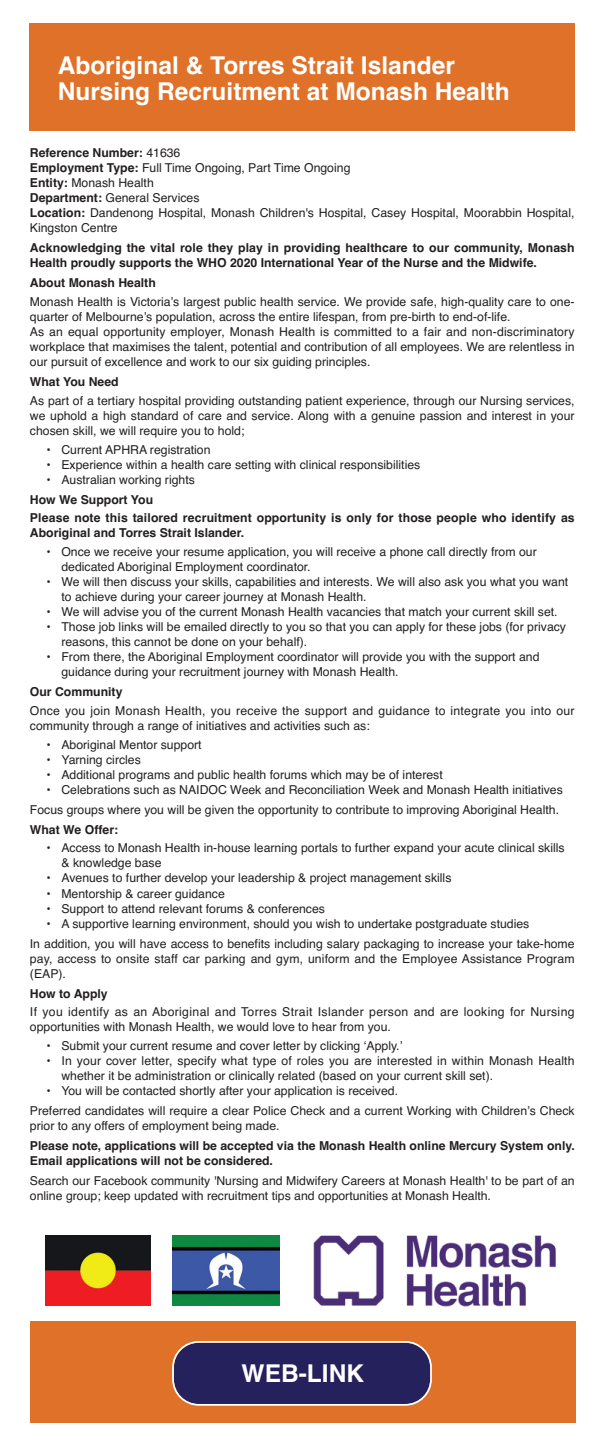
<style>
.page{position:relative;width:607px;height:1453px;background:#fff}
.page>*{position:absolute;margin:0;border:0;box-sizing:border-box;transform-origin:0 0}
.t1{font:700 24.5px/26.2px "Helvetica";color:#fff}
.t2{font:12.25px/15px "Helvetica";color:#231f20}
.t3{font:700 12.25px/15px "Helvetica";color:#231f20}
.t4{font:12.25px/15px "Helvetica";letter-spacing:.03em;color:#231f20}
.t5{font:12.25px/15px "Helvetica";letter-spacing:.02em;color:#231f20}
.s1{font-weight:700}
</style>
<div class="page">
<img style="left:313px;top:1235px;width:243px;height:72px">
<div style="left:30px;top:1321px;width:546px;height:101px;background:#df7128"></div>
<svg style="left:172px;top:1341px;width:260px;height:64px"></svg>
<div style="left:29px;top:24px;width:546px;height:107px;background:#df7128"></div>
<img style="left:45px;top:1235px;width:106px;height:70px">
<img style="left:173px;top:1235px;width:106px;height:70px">
<h1 class="t1" style="left:58px;top:55px;width:453px">Aboriginal &amp; Torres Strait Islander<br>Nursing Recruitment at Monash Health</h1>
<p class="t2" style="left:30px;top:146px;width:546px"><span class="s1">Reference Number:</span> 41636<br><span class="s1">Employment Type:</span> Full Time Ongoing, Part Time Ongoing<br><span class="s1">Entity:</span> Monash Health<br><span class="s1">Department:</span> General Services<br><span class="s1">Location:</span> Dandenong Hospital, Monash Children's Hospital, Casey Hospital, Moorabbin Hospital, Kingston Centre</p>
<p class="t3" style="left:30px;top:242px;width:546px">Acknowledging the vital role they play in providing healthcare to our community, Monash<br>Health proudly supports the WHO 2020 International Year of the Nurse and the Midwife.</p>
<p class="t3" style="left:30px;top:277px;width:127px">About Monash Health</p>
<p class="t2" style="left:30px;top:295px;width:546px">Monash Health is Victoria’s largest public health service. We provide safe, high-quality care to one&shy;quarter of Melbourne’s population, across the entire lifespan, from pre-birth to end-of-life.<br>As an equal opportunity employer, Monash Health is committed to a fair and non-discriminatory workplace that maximises the talent, potential and contribution of all employees. We are relentless in our pursuit of excellence and work to our six guiding principles.</p>
<p class="t3" style="left:30px;top:375px;width:90px">What You Need</p>
<p class="t2" style="left:30px;top:394px;width:546px;text-align:justify">As part of a tertiary hospital providing outstanding patient experience, through our Nursing services, we uphold a high standard of care and service. Along with a genuine passion and interest in your chosen skill, we will require you to hold;</p>
<p class="t2" style="left:47px;top:443px;width:165px">• Current APHRA registration</p>
<p class="t2" style="left:47px;top:458px;width:375px">• Experience within a health care setting with clinical responsibilities</p>
<p class="t2" style="left:47px;top:473px;width:150px">• Australian working rights</p>
<p class="t3" style="left:30px;top:491px;width:546px;line-height:18.6px">How We Support You<br>Please note this tailored recruitment opportunity is only for those people who identify as</p>
<p class="t3" style="left:30px;top:526px;width:216px">Aboriginal and Torres Strait Islander.</p>
<p class="t2" style="left:61px;top:545px;width:477px;text-indent:-15px">• Once we receive your resume application, you will receive a phone call directly from our dedicated Aboriginal Employment coordinator.</p>
<p class="t2" style="left:61px;top:575px;width:508px;text-indent:-15px">• We will then discuss your skills, capabilities and interests. We will also ask you what you want to achieve during your career journey at Monash Health.</p>
<p class="t2" style="left:47px;top:605px;width:512px">• We will advise you of the current Monash Health vacancies that match your current skill set.</p>
<p class="t2" style="left:61px;top:620px;width:506px;text-indent:-15px">• Those job links will be emailed directly to you so that you can apply for these jobs (for privacy reasons, this cannot be done on your behalf).</p>
<p class="t2" style="left:61px;top:650px;width:479px;text-indent:-15px">• From there, the Aboriginal Employment coordinator will provide you with the support and guidance during your recruitment journey with Monash Health.</p>
<p class="t3" style="left:30px;top:685px;width:94px">Our Community</p>
<p class="t5" style="left:30px;top:704px;width:546px">Once you join Monash Health, you receive the support and guidance to integrate you into our community through a range of initiatives and activities such as:</p>
<p class="t2" style="left:47px;top:737px;width:157px">• Aboriginal Mentor support</p>
<p class="t2" style="left:47px;top:752px;width:96px">• Yarning circles</p>
<p class="t2" style="left:47px;top:767px;width:398px">• Additional programs and public health forums which may be of interest</p>
<p class="t2" style="left:30px;top:780px;width:534px;line-height:19.9px;text-indent:17px">• Celebrations such as NAIDOC Week and Reconciliation Week and Monash Health initiatives<br>Focus groups where you will be given the opportunity to contribute to improving Aboriginal Health.</p>
<p class="t3" style="left:30px;top:823px;width:90px">What We Offer:</p>
<p class="t2" style="left:61px;top:841px;width:505px;text-indent:-15px">• Access to Monash Health in-house learning portals to further expand your acute clinical skills &amp; knowledge base</p>
<p class="t2" style="left:47px;top:871px;width:406px">• Avenues to further develop your leadership &amp; project management skills</p>
<p class="t2" style="left:47px;top:886px;width:180px">• Mentorship &amp; career guidance</p>
<p class="t2" style="left:47px;top:901px;width:280px">• Support to attend relevant forums &amp; conferences</p>
<p class="t2" style="left:30px;top:914px;width:546px;line-height:19.9px;text-indent:17px">• A supportive learning environment, should you wish to undertake postgraduate studies<br>In addition, you will have access to benefits including salary packaging to increase your take-home</p>
<p class="t2" style="left:30px;top:951px;width:546px">pay, access to onsite staff car parking and gym, uniform and the Employee Assistance Program (EAP).</p>
<p class="t3" style="left:30px;top:986px;width:79px">How to Apply</p>
<p class="t4" style="left:30px;top:1005px;width:546px">If you identify as an Aboriginal and Torres Strait Islander person and are looking for Nursing opportunities with Monash Health, we would love to hear from you.</p>
<p class="t2" style="left:47px;top:1039px;width:357px">• Submit your current resume and cover letter by clicking ‘Apply.’</p>
<p class="t2" style="left:61px;top:1054px;width:515px;text-indent:-15px">• In your cover letter, specify what type of roles you are interested in within Monash Health whether it be administration or clinically related (based on your current skill set).</p>
<p class="t2" style="left:30px;top:1081px;width:546px;line-height:19.9px;text-indent:17px">• You will be contacted shortly after your application is received.<br>Preferred candidates will require a clear Police Check and a current Working with Children’s Check</p>
<p class="t2" style="left:30px;top:1119px;width:251px">prior to any offers of employment being made.</p>
<p class="t3" style="left:30px;top:1139px;width:546px">Please note, applications will be accepted via the Monash Health online Mercury System only.<br>Email applications will not be considered.</p>
<p class="t2" style="left:30px;top:1174px;width:546px">Search our Facebook community 'Nursing and Midwifery Careers at Monash Health' to be part of an online group; keep updated with recruitment tips and opportunities at Monash Health.</p>
<h1 class="t1" style="left:242px;top:1361px;width:124px">WEB-LINK</h1>
</div>
